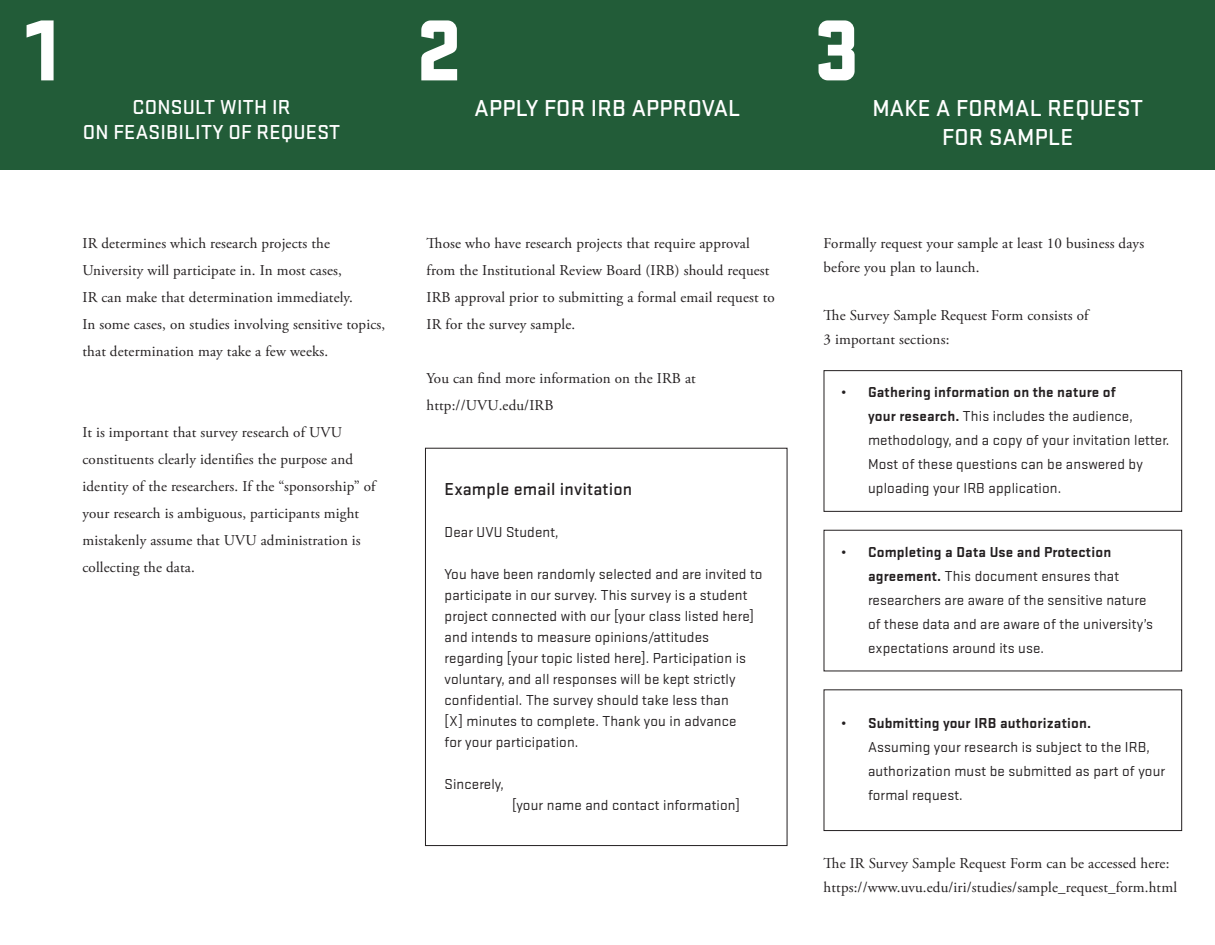
<style>
.page{position:relative;width:1215px;height:945px;background:#fff}
.page>*{position:absolute;margin:0;border:0;box-sizing:border-box;transform-origin:0 0}
.t1{font:900 90px "Stratum 1";color:#fff}
.t2{font:500 24px "Stratum 1";letter-spacing:.01em;color:#fff}
.t3{font:500 21px "Stratum 1";letter-spacing:.01em;color:#fff}
.t4{font:500 18px "Stratum 1";letter-spacing:.01em;color:#231f20}
.t5{font:15px/27px "Adobe Garamond Pro";letter-spacing:.01em;color:#231f20}
.t6{font:15px "Stratum 1";letter-spacing:.01em;color:#231f20}
.t7{font:700 15px "Stratum 1";letter-spacing:.01em;color:#231f20}
.s1{font-weight:700}
</style>
<div class="page">
<div style="left:0;top:0;width:1215px;height:169px;background:#225c38"></div>
<div style="left:425px;top:448px;width:362px;height:398px;border:1px solid #231f20"></div>
<div style="left:824px;top:370px;width:358px;height:142px;border:1px solid #231f20"></div>
<div style="left:824px;top:530px;width:358px;height:141px;border:1px solid #231f20"></div>
<div style="left:824px;top:689px;width:358px;height:142px;border:1px solid #231f20"></div>
<p class="t1" style="left:26px;top:-1px;width:36px">1</p>
<p class="t3" style="left:132px;top:95px;width:160px">CONSULT WITH IR</p>
<p class="t3" style="left:83px;top:120px;width:259px">ON FEASIBILITY OF REQUEST</p>
<p class="t1" style="left:416px;top:-1px;width:48px">2</p>
<p class="t2" style="left:475px;top:95px;width:267px">APPLY FOR IRB APPROVAL</p>
<p class="t5" style="left:82px;top:231px;width:249px">IR determines which research projects the</p>
<p class="t5" style="left:82px;top:258px;width:261px">University will participate in. In most cases,</p>
<p class="t5" style="left:82px;top:285px;width:272px">IR can make that determination immediately.</p>
<p class="t5" style="left:82px;top:312px;width:304px">In some cases, on studies involving sensitive topics,</p>
<p class="t5" style="left:82px;top:339px;width:247px">that determination may take a few weeks.</p>
<p class="t5" style="left:82px;top:420px;width:261px">It is important that survey research of UVU</p>
<p class="t5" style="left:82px;top:447px;width:272px">constituents clearly identifies the purpose and</p>
<p class="t5" style="left:82px;top:474px;width:295px">identity of the researchers. If the “sponsorship” of your research is ambiguous, participants might</p>
<p class="t5" style="left:82px;top:528px;width:280px">mistakenly assume that UVU administration is</p>
<p class="t5" style="left:82px;top:555px;width:114px">collecting the data.</p>
<p class="t5" style="left:427px;top:231px;width:325px">Those who have research projects that require approval</p>
<p class="t5" style="left:427px;top:258px;width:344px">from the Institutional Review Board (IRB) should request</p>
<p class="t5" style="left:427px;top:285px;width:350px">IRB approval prior to submitting a formal email request to</p>
<p class="t5" style="left:427px;top:312px;width:150px">IR for the survey sample.</p>
<p class="t5" style="left:427px;top:366px;width:271px">You can find more information on the IRB at</p>
<p class="t5" style="left:427px;top:393px;width:128px">http://UVU.edu/IRB</p>
<p class="t4" style="left:445px;top:478px;width:189px">Example email invitation</p>
<p class="t6" style="left:445px;top:523px;width:115px">Dear UVU Student,</p>
<p class="t6" style="left:445px;top:565px;width:320px">You have been randomly selected and are invited to</p>
<p class="t6" style="left:445px;top:586px;width:304px">participate in our survey. This survey is a student</p>
<p class="t6" style="left:445px;top:607px;width:311px">project connected with our [your class listed here]</p>
<p class="t6" style="left:445px;top:628px;width:266px">and intends to measure opinions/attitudes</p>
<p class="t6" style="left:445px;top:649px;width:303px">regarding [your topic listed here]. Participation is</p>
<p class="t6" style="left:445px;top:670px;width:293px">voluntary, and all responses will be kept strictly</p>
<p class="t6" style="left:445px;top:691px;width:286px">confidential. The survey should take less than</p>
<p class="t6" style="left:445px;top:712px;width:293px">[X] minutes to complete. Thank you in advance</p>
<p class="t6" style="left:445px;top:733px;width:135px">for your participation.</p>
<p class="t6" style="left:445px;top:775px;width:61px">Sincerely,</p>
<p class="t6" style="left:512px;top:796px;width:229px">[your name and contact information]</p>
<p class="t1" style="left:814px;top:-1px;width:47px">3</p>
<p class="t2" style="left:872px;top:95px;width:272px">MAKE A FORMAL REQUEST</p>
<p class="t2" style="left:942px;top:123px;width:133px">FOR SAMPLE</p>
<p class="t5" style="left:824px;top:231px;width:322px">Formally request your sample at least 10 business days</p>
<p class="t5" style="left:824px;top:255px;width:157px">before you plan to launch.</p>
<p class="t5" style="left:824px;top:303px;width:266px">The Survey Sample Request Form consists of</p>
<p class="t5" style="left:824px;top:327px;width:127px">3 important sections:</p>
<p class="t7" style="left:841px;top:383px;width:277px">• Gathering information on the nature of</p>
<p class="t6" style="left:868px;top:407px;width:266px"><span class="s1">your research.</span> This includes the audience,</p>
<p class="t6" style="left:868px;top:431px;width:303px">methodology, and a copy of your invitation letter.</p>
<p class="t6" style="left:868px;top:455px;width:276px">Most of these questions can be answered by</p>
<p class="t6" style="left:868px;top:479px;width:195px">uploading your IRB application.</p>
<p class="t7" style="left:841px;top:544px;width:272px">• Completing a Data Use and Protection</p>
<p class="t6" style="left:868px;top:568px;width:253px"><span class="s1">agreement.</span> This document ensures that</p>
<p class="t6" style="left:868px;top:592px;width:280px">researchers are aware of the sensitive nature</p>
<p class="t6" style="left:868px;top:616px;width:286px">of these data and are aware of the university’s</p>
<p class="t6" style="left:868px;top:640px;width:178px">expectations around its use.</p>
<p class="t7" style="left:841px;top:715px;width:252px">• Submitting your IRB authorization.</p>
<p class="t6" style="left:868px;top:739px;width:283px">Assuming your research is subject to the IRB,</p>
<p class="t6" style="left:868px;top:763px;width:299px">authorization must be submitted as part of your</p>
<p class="t6" style="left:868px;top:787px;width:96px">formal request.</p>
<p class="t5" style="left:824px;top:850px;width:347px">The IR Survey Sample Request Form can be accessed here:</p>
<p class="t5" style="left:824px;top:874px;width:355px">https://www.uvu.edu/iri/studies/sample_request_form.html</p>
</div>
